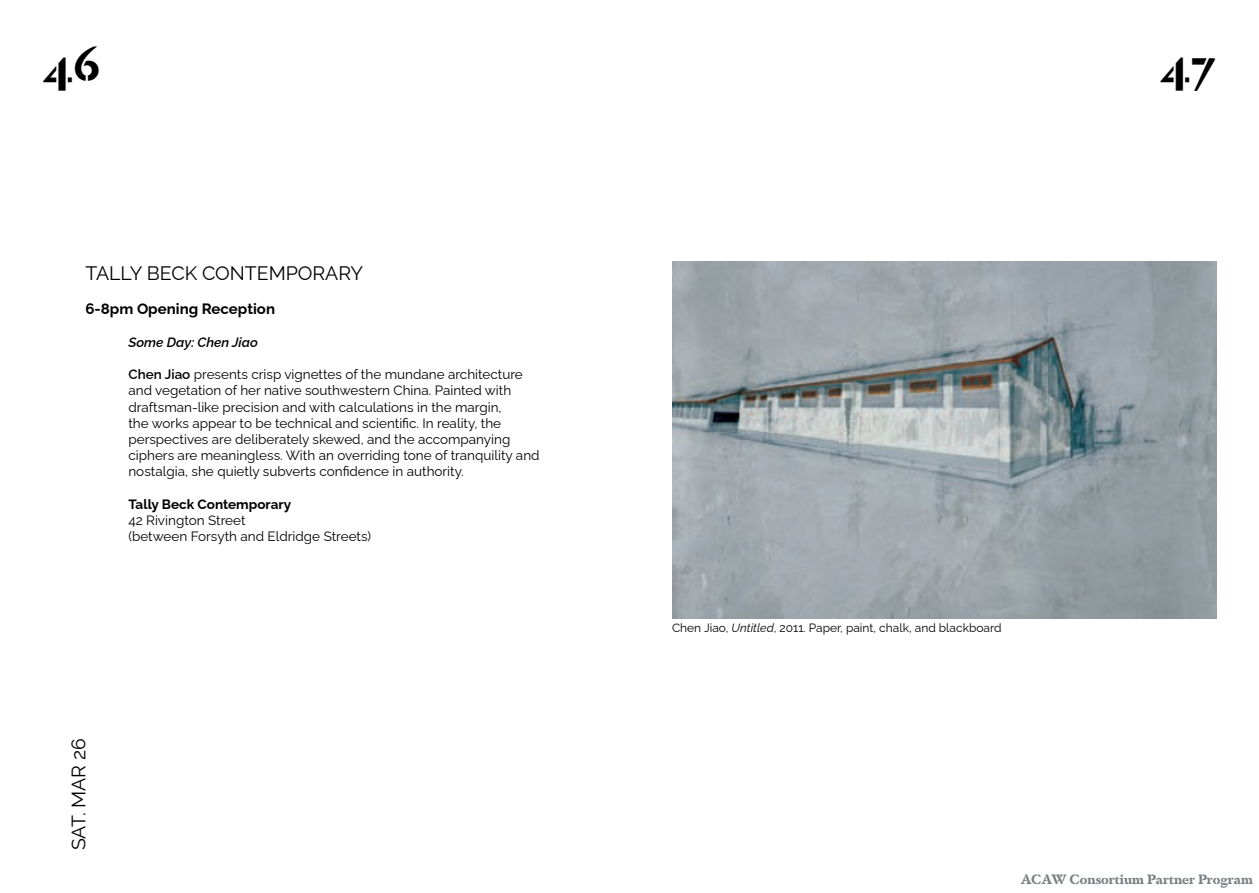
<style>
.page{position:relative;width:1259px;height:893px;background:#fff}
.page>*{position:absolute;margin:0;border:0;box-sizing:border-box;transform-origin:0 0}
.t1{font:700 46.5px "Dapifer Stencil";color:#000}
.t2{font:19.5px "Raleway";color:#000}
.t3{font:700 15px "Raleway";color:#000}
.t4{font:13.5px/16.2px "Raleway";color:#000}
.t5{font:700 13.5px "Dapifer Stencil";color:#7a8082}
.t6{font:700 13.5px "Raleway";color:#000}
.t7{font:italic 600 13.5px "Raleway";color:#000}
.t8{font:12px "Raleway";color:#000}
.s1{font-weight:600}
.s2{font-style:italic}
</style>
<div class="page">
<img style="left:672px;top:262px;width:544px;height:356px">
<h1 class="t1" style="left:43px;top:29px;width:59px">46</h1>
<h1 class="t1" style="left:1159px;top:29px;width:58px">47</h1>
<h2 class="t2" style="left:85px;top:258px;width:279px">TALLY BECK CONTEMPORARY</h2>
<p class="t3" style="left:85px;top:298px;width:191px">6-8pm Opening Reception</p>
<p class="t7" style="left:128px;top:332px;width:131px">Some Day: Chen Jiao</p>
<p class="t4" style="left:128px;top:365px;width:413px"><span class="s1">Chen Jiao</span> presents crisp vignettes of the mundane architecture and vegetation of her native southwestern China. Painted with draftsman-like precision and with calculations in the margin,<br>the works appear to be technical and scientific. In reality, the perspectives are deliberately skewed, and the accompanying ciphers are meaningless. With an overriding tone of tranquility and nostalgia, she quietly subverts confidence in authority.</p>
<p class="t6" style="left:128px;top:494px;width:164px">Tally Beck Contemporary</p>
<p class="t4" style="left:128px;top:511px;width:244px">42 Rivington Street<br>(between Forsyth and Eldridge Streets)</p>
<h2 class="t2" style="left:63px;top:850px;width:114px;rotate:-90deg">SAT. MAR 26</h2>
<p class="t8" style="left:672px;top:618px;width:331px">Chen Jiao, <span class="s2">Untitled</span>, 2011. Paper, paint, chalk, and blackboard</p>
<p class="t5" style="left:1020px;top:870px;width:233px">ACAW Consortium Partner Program</p>
</div>
